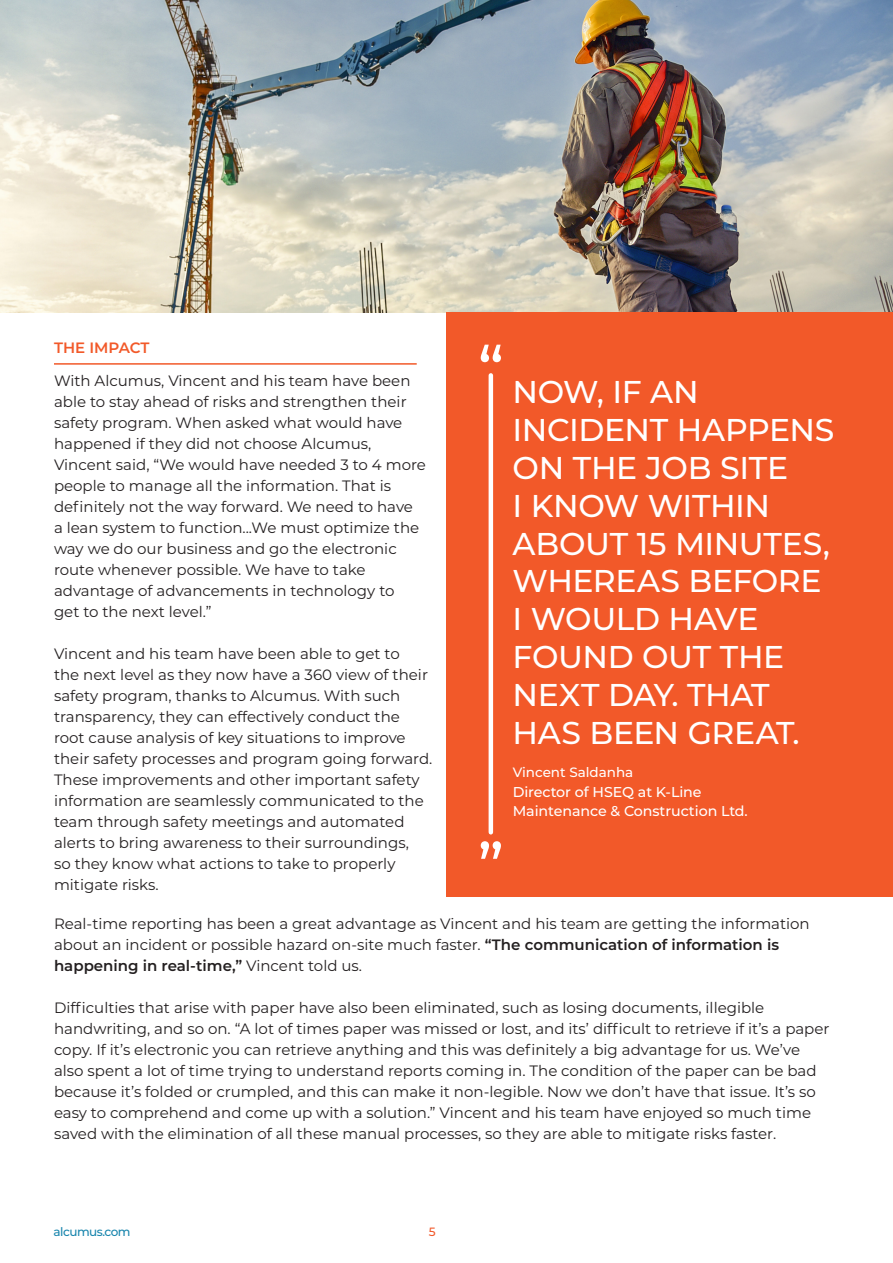
<style>
.page{position:relative;width:893px;height:1263px;background:#fff}
.page>*{position:absolute;margin:0;border:0;box-sizing:border-box;transform-origin:0 0}
.Big_Quote{font:500 31.5px/37.8px "Montserrat";letter-spacing:-.01em;color:#fff}
.t1{font:15px/21px "Montserrat";color:#231f20}
.t2{font:600 15px "Montserrat";color:#f25929}
.Bullets{font:500 14.25px/19.5px "Montserrat";letter-spacing:-.005em;color:#fff}
.Bullets-2{font:500 13.5px "Montserrat";color:#fff}
.Page_number_centered{font:500 12px "Montserrat";letter-spacing:-.04em;color:#1885ad}
.Page_number_centered-2{font:500 12px "Montserrat";color:#f1592b}
.s1{font-weight:600}
</style>
<div class="page">
<img style="left:0;top:0;width:893px;height:313px">
<div style="left:446px;top:313px;width:447px;height:584px;background:#f25929"></div>
<svg style="left:481px;top:345px;width:20px;height:17px"></svg>
<svg style="left:481px;top:841px;width:20px;height:18px"></svg>
<hr style="left:489px;top:375px;width:4px;height:457px;background:#fff">
<hr style="left:54px;top:363px;width:363px;height:2px;background:#f25929">
<p class="t2" style="left:54px;top:337px;width:97px">THE IMPACT</p>
<p class="t1" style="left:54px;top:370px;width:373px">With Alcumus, Vincent and his team have been able to stay ahead of risks and strengthen their safety program. When asked what would have happened if they did not choose Alcumus, Vincent said, “We would have needed 3 to 4 more people to manage all the information. That is definitely not the way forward. We need to have<br>a lean system to function...We must optimize the way we do our business and go the electronic route whenever possible. We have to take advantage of advancements in technology to<br>get to the next level.”</p>
<p class="t1" style="left:54px;top:643px;width:380px">Vincent and his team have been able to get to<br>the next level as they now have a 360 view of their safety program, thanks to Alcumus. With such transparency, they can effectively conduct the root cause analysis of key situations to improve their safety processes and program going forward.<br>These improvements and other important safety information are seamlessly communicated to the team through safety meetings and automated alerts to bring awareness to their surroundings,<br>so they know what actions to take to properly mitigate risks.</p>
<p class="Big_Quote" style="left:513px;top:372px;width:323px">NOW, IF AN<br>INCIDENT HAPPENS<br>ON THE JOB SITE<br>I KNOW WITHIN<br>ABOUT 15 MINUTES,<br>WHEREAS BEFORE<br>I WOULD HAVE<br>FOUND OUT THE<br>NEXT DAY. THAT<br>HAS BEEN GREAT.</p>
<p class="Bullets-2" style="left:513px;top:763px;width:122px">Vincent Saldanha</p>
<p class="Bullets" style="left:513px;top:781px;width:237px">Director of HSEQ at K-Line<br>Maintenance &amp; Construction Ltd.</p>
<p class="t1" style="left:54px;top:912px;width:757px">Real-time reporting has been a great advantage as Vincent and his team are getting the information about an incident or possible hazard on-site much faster. <span class="s1">“The communication of information is happening in real-time,”</span> Vincent told us.</p>
<p class="t1" style="left:54px;top:996px;width:777px">Difficulties that arise with paper have also been eliminated, such as losing documents, illegible handwriting, and so on. “A lot of times paper was missed or lost, and its’ difficult to retrieve if it’s a paper copy. If it’s electronic you can retrieve anything and this was definitely a big advantage for us. We’ve also spent a lot of time trying to understand reports coming in. The condition of the paper can be bad because it’s folded or crumpled, and this can make it non-legible. Now we don’t have that issue. It’s so easy to comprehend and come up with a solution.” Vincent and his team have enjoyed so much time saved with the elimination of all these manual processes, so they are able to mitigate risks faster.</p>
<p class="Page_number_centered" style="left:53px;top:1223px;width:79px">alcumus.com</p>
<p class="Page_number_centered-2" style="left:429px;top:1223px;width:8px">5</p>
</div>
